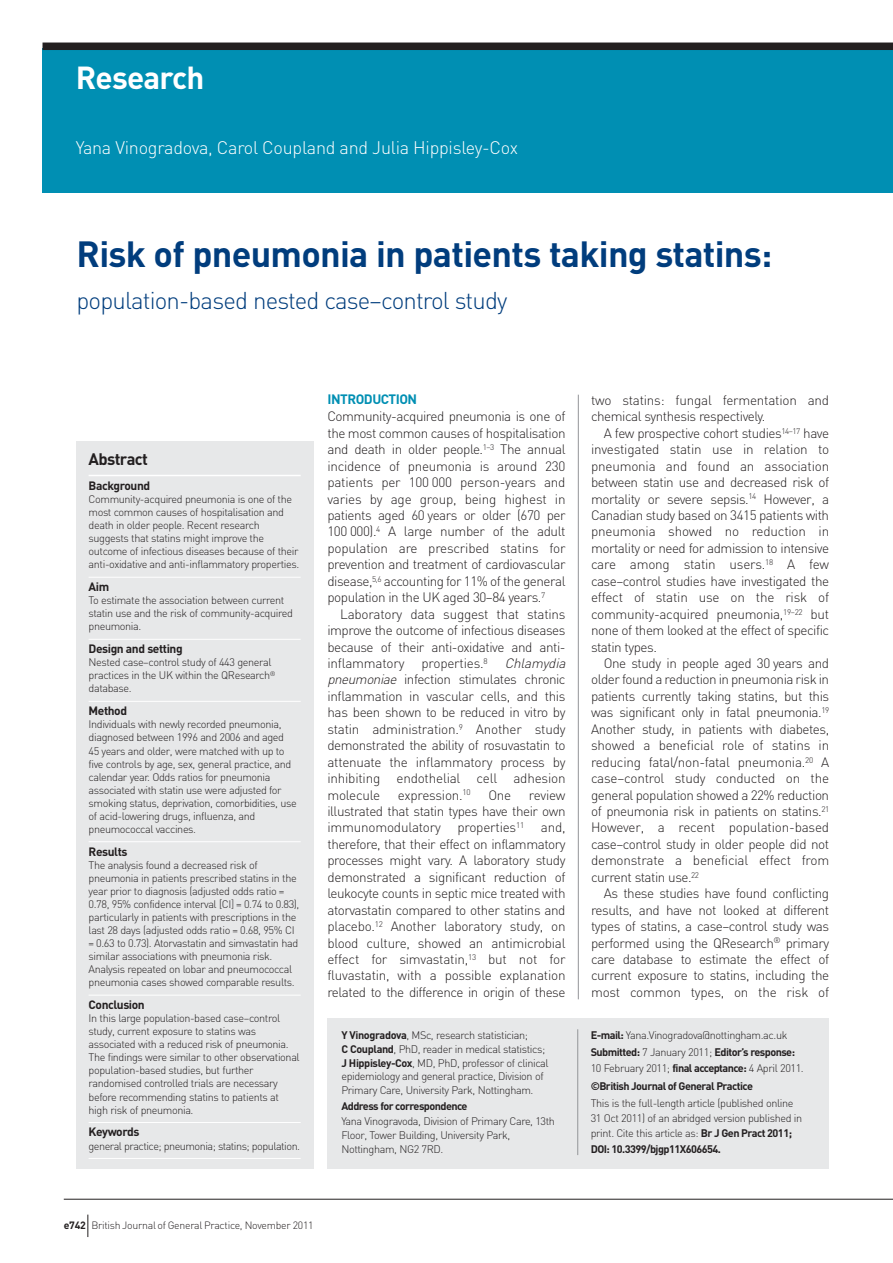
<style>
.page{position:relative;width:893px;height:1263px;background:#fff}
.page>*{position:absolute;margin:0;border:0;box-sizing:border-box;transform-origin:0 0}
.t1{font:700 36px "DIN";letter-spacing:-.02em;color:#013d7d}
.t2{font:700 31.5px "DIN";letter-spacing:-.025em;color:#fff}
.t3{font:300 24px "DIN";letter-spacing:-.035em;color:#013d7d}
.t4{font:300 18px "DIN";letter-spacing:-.015em;color:#fff}
.t5{font:700 16.5px "DIN";letter-spacing:-.035em;color:#231f20}
.t6{font:300 13.5px/16.5px "DIN";letter-spacing:-.035em;color:#231f20;text-align:justify}
.t7{font:300 13.5px "DIN";letter-spacing:-.015em;color:#231f20}
.t8{font:700 13.5px "DIN";letter-spacing:-.035em;color:#008fb3}
.t9{font:700 12px "DIN";letter-spacing:-.035em;color:#231f20}
.t10{font:300 10.8px/13px "DIN";letter-spacing:-.035em;color:#231f20}
.t11{font:700 10.8px/17.7px "DIN";letter-spacing:-.05em;color:#231f20}
.t12{font:300 10.5px "DIN";letter-spacing:-.025em;color:#231f20}
.s1{font-style:italic}
.s2{font-weight:700}
.s3{font-weight:300}
</style>
<div class="page">
<hr style="left:578px;top:395px;width:1px;height:604px;background:#939598">
<div style="left:327px;top:1018px;width:502px;height:151px;background:#e7e8e9"></div>
<hr style="left:577px;top:1029px;width:1px;height:126px;background:#939598">
<div style="left:43px;top:48px;width:850px;height:144px;background:#008fb3"></div>
<div style="left:76px;top:441px;width:237px;height:728px;background:#e7e8e9"></div>
<hr style="left:89px;top:475px;width:212px;height:1px;background:#fff">
<hr style="left:89px;top:577px;width:212px;height:1px;background:#fff">
<hr style="left:89px;top:639px;width:212px;height:1px;background:#fff">
<hr style="left:89px;top:701px;width:212px;height:1px;background:#fff">
<hr style="left:89px;top:841px;width:212px;height:1px;background:#fff">
<hr style="left:89px;top:995px;width:212px;height:1px;background:#fff">
<hr style="left:89px;top:1122px;width:212px;height:1px;background:#fff">
<hr style="left:89px;top:1158px;width:212px;height:1px;background:#fff">
<hr style="left:64px;top:1199px;width:829px;height:1px;background:#231f20">
<svg style="left:87px;top:1214px;width:1px;height:23px"></svg>
<div style="left:43px;top:43px;width:850px;height:7px;background:#231f20"></div>
<h2 class="t2" style="left:76px;top:59px;width:130px">Research</h2>
<h3 class="t4" style="left:76px;top:137px;width:444px">Yana Vinogradova, Carol Coupland and Julia Hippisley-Cox</h3>
<h1 class="t1" style="left:77px;top:234px;width:697px">Risk of pneumonia in patients taking statins:</h1>
<h3 class="t3" style="left:77px;top:287px;width:432px">population-based nested case–control study</h3>
<p class="t5" style="left:89px;top:450px;width:61px">Abstract</p>
<p class="t9" style="left:89px;top:479px;width:63px">Background</p>
<p class="t10" style="left:89px;top:493px;width:212px">Community-acquired pneumonia is one of the most common causes of hospitalisation and death in older people. Recent research suggests that statins might improve the outcome of infectious diseases because of their anti-oxidative and anti-inflammatory properties.</p>
<p class="t9" style="left:89px;top:580px;width:22px">Aim</p>
<p class="t10" style="left:89px;top:594px;width:206px">To estimate the association between current statin use and the risk of community-acquired pneumonia.</p>
<p class="t9" style="left:89px;top:642px;width:96px">Design and setting</p>
<p class="t10" style="left:89px;top:656px;width:189px">Nested case–control study of 443 general practices in the UK within the QResearch<sup>® </sup>database.</p>
<p class="t9" style="left:89px;top:704px;width:40px">Method</p>
<p class="t10" style="left:89px;top:718px;width:210px">Individuals with newly recorded pneumonia, diagnosed between 1996 and 2006 and aged 45 years and older, were matched with up to five controls by age, sex, general practice, and calendar year. Odds ratios for pneumonia associated with statin use were adjusted for smoking status, deprivation, comorbidities, use of acid-lowering drugs, influenza, and pneumococcal vaccines.</p>
<p class="t9" style="left:89px;top:844px;width:40px">Results</p>
<p class="t10" style="left:89px;top:858px;width:212px">The analysis found a decreased risk of pneumonia in patients prescribed statins in the year prior to diagnosis (adjusted odds ratio = 0.78, 95% confidence interval [CI] = 0.74 to 0.83), particularly in patients with prescriptions in the last 28 days (adjusted odds ratio = 0.68, 95% CI = 0.63 to 0.73). Atorvastatin and simvastatin had similar associations with pneumonia risk.<br>Analysis repeated on lobar and pneumococcal pneumonia cases showed comparable results.</p>
<p class="t9" style="left:89px;top:998px;width:58px">Conclusion</p>
<p class="t10" style="left:89px;top:1012px;width:213px">In this large population-based case–control study, current exposure to statins was associated with a reduced risk of pneumonia.<br>The findings were similar to other observational population-based studies, but further randomised controlled trials are necessary before recommending statins to patients at high risk of pneumonia.</p>
<p class="t9" style="left:89px;top:1125px;width:52px">Keywords</p>
<p class="t10" style="left:89px;top:1139px;width:213px">general practice; pneumonia; statins; population.</p>
<p class="t8" style="left:327px;top:392px;width:91px">INTRODUCTION</p>
<p class="t6" style="left:327px;top:408px;width:240px">Community-acquired pneumonia is one of the most common causes of hospitalisation and death in older people.<sup>1–3</sup> The annual incidence of pneumonia is around 230 patients per 100 000 person-years and varies by age group, being highest in patients aged 60 years or older (670 per 100 000).<sup>4</sup> A large number of the adult population are prescribed statins for prevention and treatment of cardiovascular disease,<sup>5,6</sup> accounting for 11% of the general population in the UK aged 30–84 years.<sup>7</sup></p>
<p class="t6" style="left:327px;top:606px;width:240px;text-indent:13px">Laboratory data suggest that statins improve the outcome of infectious diseases because of their anti-oxidative and anti&shy;inflammatory</p>
<p class="t7" style="left:422px;top:655px;width:68px">properties.<sup>8</sup></p>
<p class="t6" style="left:327px;top:655px;width:242px;text-align:left;text-indent:177px"><span class="s1">Chlamydia pneumoniae</span> infection stimulates chronic inflammation in vascular cells, and this has been shown to be reduced in vitro by statin administration.<sup>9</sup> Another study demonstrated the ability of rosuvastatin to attenuate the inflammatory process by inhibiting endothelial cell adhesion molecule</p>
<p class="t7" style="left:398px;top:787px;width:74px">expression.<sup>10</sup></p>
<p class="t6" style="left:488px;top:787px;width:24px">One</p>
<p class="t6" style="left:327px;top:787px;width:240px;text-indent:202px">review illustrated that statin types have their own immunomodulatory properties<sup>11</sup> and, therefore, that their effect on inflammatory processes might vary. A laboratory study demonstrated a significant reduction of leukocyte counts in septic mice treated with atorvastatin compared to other statins and placebo.<sup>12</sup> Another laboratory study, on blood culture, showed an antimicrobial effect for simvastatin,<sup>13</sup> but not for fluvastatin, with a possible explanation related to the difference in origin of these</p>
<p class="t10" style="left:341px;top:1028px;width:209px;line-height:13.8px"><span class="s2">Y Vinogradova</span>, MSc, research statistician;<br><span class="s2">C Coupland</span>, PhD, reader in medical statistics; <span class="s2">J Hippisley-Cox</span>, MD, PhD, professor of clinical epidemiology and general practice, Division of Primary Care, University Park, Nottingham.</p>
<p class="t11" style="left:341px;top:1097px;width:128px">Address for correspondence</p>
<p class="t10" style="left:341px;top:1115px;width:215px;line-height:13.6px">Yana Vinogravoda, Division of Primary Care, 13th<br>Floor, Tower Building, University Park,<br>Nottingham, NG2 7RD.</p>
<p class="t6" style="left:591px;top:392px;width:240px">two statins: fungal fermentation and chemical synthesis respectively.</p>
<p class="t6" style="left:591px;top:425px;width:240px;text-indent:13px">A few prospective cohort studies<sup>14–17</sup> have investigated statin use in relation to pneumonia and found an association between statin use and decreased risk of mortality or severe sepsis.<sup>14</sup> However, a Canadian study based on 3415 patients with pneumonia showed no reduction in mortality or need for admission to intensive care among statin users.<sup>18</sup> A few case–control studies have investigated the effect of statin use on the risk of community-acquired pneumonia,<sup>19–22</sup> but none of them looked at the effect of specific statin types.</p>
<p class="t6" style="left:591px;top:655px;width:240px;text-indent:13px">One study in people aged 30 years and older found a reduction in pneumonia risk in patients currently taking statins, but this was significant only in fatal pneumonia.<sup>19<br></sup>Another study, in patients with diabetes, showed a beneficial role of statins in reducing fatal/non-fatal pneumonia.<sup>20</sup> A case–control study conducted on the general population showed a 22% reduction of pneumonia risk in patients on statins.<sup>21<br></sup>However, a recent population-based case–control study in older people did not demonstrate a beneficial effect from current statin use.<sup>22</sup></p>
<p class="t6" style="left:591px;top:885px;width:240px;text-indent:13px">As these studies have found conflicting results, and have not looked at different types of statins, a case–control study was performed using the QResearch<sup>®</sup> primary care database to estimate the effect of current exposure to statins, including the most common types, on the risk of</p>
<p class="t10" style="left:591px;top:1026px;width:206px;line-height:17.7px"><span class="s2">E-mail:</span> Yana.Vinogradova@nottingham.ac.uk<br><span class="s2">Submitted:</span> 7 January 2011; <span class="s2">Editor’s response:</span></p>
<p class="t11" style="left:591px;top:1059px;width:215px"><span class="s3">10 February 2011;</span> final acceptance: <span class="s3">4 April 2011. </span>©British Journal of General Practice</p>
<p class="t10" style="left:591px;top:1095px;width:213px;line-height:15.5px">This is the full-length article (published online 31 Oct 2011) of an abridged version published in print. Cite this article as: <span class="s2">Br J Gen Pract 2011; DOI: 10.3399/bjgp11X606654.</span></p>
<p class="t12" style="left:64px;top:1219px;width:251px"><span class="s2">e742</span> British Journal of General Practice, November 2011</p>
</div>
